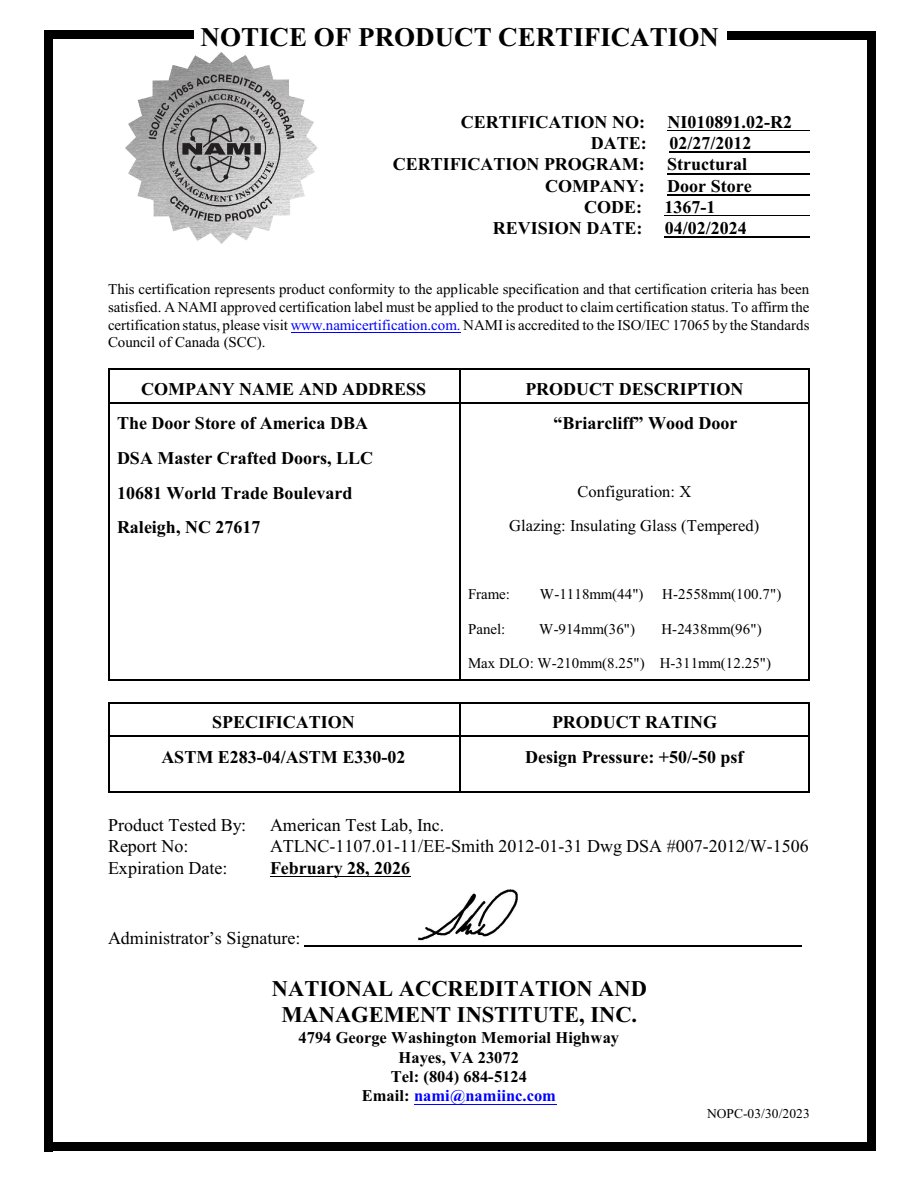
<style>
.page{position:relative;width:918px;height:1188px;background:#fff}
.page>*{position:absolute;margin:0;border:0;box-sizing:border-box;transform-origin:0 0}
.t1{font:700 27px "Times New Roman";color:#000}
.t2{font:700 22.5px/26.2px "Times New Roman";color:#000;text-align:center}
.t3{font:700 18px/34.5px "Times New Roman";color:#000}
.t4{font:18px "Times New Roman";color:#000}
.t5{font:700 16.5px/19.5px "Times New Roman";color:#000;text-align:center}
.t6{font:16.5px "Times New Roman";color:#000}
.t7{font:15px/17.7px "Times New Roman";color:#000;text-align:justify}
.t8{font:13.5px "Times New Roman";letter-spacing:.005em;color:#000}
.s1{color:#00f}
</style>
<div class="page">
<hr style="left:108px;top:369px;width:351px;height:1px;background:#000">
<hr style="left:108px;top:370px;width:1px;height:33px;background:#000">
<hr style="left:108px;top:402px;width:351px;height:1px;background:#000">
<hr style="left:809px;top:369px;width:1px;height:34px;background:#000">
<hr style="left:459px;top:369px;width:351px;height:1px;background:#000">
<hr style="left:459px;top:370px;width:1px;height:33px;background:#000">
<hr style="left:459px;top:402px;width:349px;height:1px;background:#000">
<hr style="left:108px;top:403px;width:1px;height:35px;background:#000">
<hr style="left:809px;top:403px;width:1px;height:35px;background:#000">
<hr style="left:459px;top:403px;width:1px;height:35px;background:#000">
<hr style="left:108px;top:438px;width:1px;height:34px;background:#000">
<hr style="left:809px;top:438px;width:1px;height:34px;background:#000">
<hr style="left:459px;top:438px;width:1px;height:34px;background:#000">
<hr style="left:108px;top:472px;width:1px;height:35px;background:#000">
<hr style="left:809px;top:472px;width:1px;height:35px;background:#000">
<hr style="left:459px;top:472px;width:1px;height:35px;background:#000">
<hr style="left:108px;top:507px;width:1px;height:34px;background:#000">
<hr style="left:809px;top:507px;width:1px;height:34px;background:#000">
<hr style="left:459px;top:507px;width:1px;height:34px;background:#000">
<hr style="left:108px;top:542px;width:1px;height:34px;background:#000">
<hr style="left:809px;top:542px;width:1px;height:34px;background:#000">
<hr style="left:459px;top:542px;width:1px;height:34px;background:#000">
<hr style="left:108px;top:576px;width:1px;height:35px;background:#000">
<hr style="left:809px;top:576px;width:1px;height:35px;background:#000">
<hr style="left:459px;top:576px;width:1px;height:35px;background:#000">
<hr style="left:108px;top:611px;width:1px;height:34px;background:#000">
<hr style="left:809px;top:611px;width:1px;height:34px;background:#000">
<hr style="left:459px;top:611px;width:1px;height:34px;background:#000">
<hr style="left:108px;top:680px;width:351px;height:1px;background:#000">
<hr style="left:108px;top:645px;width:1px;height:35px;background:#000">
<hr style="left:809px;top:645px;width:1px;height:36px;background:#000">
<hr style="left:459px;top:680px;width:351px;height:1px;background:#000">
<hr style="left:459px;top:645px;width:1px;height:35px;background:#000">
<hr style="left:108px;top:702px;width:351px;height:2px;background:#000">
<hr style="left:108px;top:704px;width:1px;height:33px;background:#000">
<hr style="left:108px;top:735px;width:351px;height:2px;background:#000">
<hr style="left:809px;top:702px;width:1px;height:35px;background:#000">
<hr style="left:459px;top:702px;width:351px;height:2px;background:#000">
<hr style="left:459px;top:704px;width:1px;height:33px;background:#000">
<hr style="left:459px;top:735px;width:349px;height:2px;background:#000">
<hr style="left:108px;top:791px;width:351px;height:2px;background:#000">
<hr style="left:108px;top:737px;width:1px;height:54px;background:#000">
<hr style="left:809px;top:737px;width:1px;height:56px;background:#000">
<hr style="left:459px;top:791px;width:351px;height:2px;background:#000">
<hr style="left:459px;top:737px;width:1px;height:54px;background:#000">
<img style="left:125px;top:52px;width:193px;height:192px">
<hr style="left:668px;top:130px;width:142px;height:1px;background:#000">
<hr style="left:669px;top:152px;width:141px;height:1px;background:#000">
<hr style="left:667px;top:173px;width:143px;height:1px;background:#000">
<hr style="left:667px;top:194px;width:143px;height:1px;background:#000">
<hr style="left:665px;top:215px;width:145px;height:1px;background:#000">
<hr style="left:665px;top:237px;width:145px;height:1px;background:#000">
<hr style="left:291px;top:332px;width:170px;height:1px;background:#00f">
<hr style="left:270px;top:876px;width:140px;height:1px;background:#000">
<hr style="left:414px;top:1104px;width:142px;height:1px;background:#00f">
<div style="left:867px;top:32px;width:8px;height:1119px;background:#000"></div>
<div style="left:728px;top:32px;width:147px;height:8px;background:#000"></div>
<div style="left:44px;top:31px;width:9px;height:1120px;background:#000"></div>
<div style="left:44px;top:30px;width:150px;height:9px;background:#000"></div>
<hr style="left:304px;top:945px;width:497px;height:2px;background:#000">
<div style="left:44px;top:1142px;width:831px;height:9px;background:#000"></div>
<img style="left:418px;top:889px;width:100px;height:52px">
<h1 class="t1" style="left:201px;top:28px;width:520px">NOTICE OF PRODUCT CERTIFICATION</h1>
<p class="t3" style="left:461px;top:106px;width:186px">CERTIFICATION NO:</p>
<p class="t3" style="left:668px;top:106px;width:126px">NI010891.02-R2</p>
<p class="t3" style="left:591px;top:128px;width:57px">DATE:</p>
<p class="t3" style="left:669px;top:128px;width:84px">02/27/2012</p>
<p class="t3" style="left:393px;top:149px;width:254px">CERTIFICATION PROGRAM:</p>
<p class="t3" style="left:667px;top:149px;width:81px">Structural</p>
<p class="t3" style="left:545px;top:170px;width:101px">COMPANY:</p>
<p class="t3" style="left:667px;top:170px;width:86px">Door Store</p>
<p class="t3" style="left:584px;top:191px;width:59px">CODE:</p>
<p class="t3" style="left:665px;top:191px;width:52px">1367-1</p>
<p class="t3" style="left:493px;top:213px;width:151px">REVISION DATE:</p>
<p class="t3" style="left:665px;top:213px;width:84px">04/02/2024</p>
<p class="t7" style="left:108px;top:282px;width:703px">This certification represents product conformity to the applicable specification and that certification criteria has been satisfied. A NAMI approved certification label must be applied to the product to claim certification status. To affirm the certification status, please visit <span class="s1">www.namicertification.com.</span> NAMI is accredited to the ISO/IEC 17065 by the Standards Council of Canada (SCC).</p>
<p class="t3" style="left:141px;top:374px;width:287px">COMPANY NAME AND ADDRESS</p>
<p class="t3" style="left:525px;top:374px;width:220px">PRODUCT DESCRIPTION</p>
<p class="t3" style="left:117px;top:408px;width:253px">The Door Store of America DBA</p>
<p class="t3" style="left:554px;top:408px;width:186px">“Briarcliff” Wood Door</p>
<p class="t3" style="left:117px;top:443px;width:258px">DSA Master Crafted Doors, LLC<br>10681 World Trade Boulevard</p>
<p class="t6" style="left:578px;top:485px;width:115px">Configuration: X</p>
<p class="t3" style="left:117px;top:512px;width:145px">Raleigh, NC 27617</p>
<p class="t6" style="left:509px;top:520px;width:252px">Glazing: Insulating Glass (Tempered)</p>
<p class="t7" style="left:468px;top:587px;width:44px">Frame:</p>
<p class="t7" style="left:540px;top:587px;width:105px">W-1118mm(44")</p>
<p class="t7" style="left:662px;top:587px;width:121px">H-2558mm(100.7")</p>
<p class="t7" style="left:468px;top:621px;width:39px">Panel:</p>
<p class="t7" style="left:539px;top:621px;width:98px">W-914mm(36")</p>
<p class="t7" style="left:661px;top:621px;width:102px">H-2438mm(96")</p>
<p class="t7" style="left:468px;top:656px;width:305px">Max DLO: W-210mm(8.25") H-311mm(12.25")</p>
<p class="t3" style="left:212px;top:707px;width:144px">SPECIFICATION</p>
<p class="t3" style="left:552px;top:707px;width:167px">PRODUCT RATING</p>
<p class="t3" style="left:161px;top:742px;width:245px">ASTM E283-04/ASTM E330-02</p>
<p class="t3" style="left:525px;top:742px;width:220px">Design Pressure: +50/-50 psf</p>
<p class="t4" style="left:108px;top:818px;width:140px">Product Tested By:</p>
<p class="t4" style="left:270px;top:818px;width:176px">American Test Lab, Inc.</p>
<p class="t4" style="left:108px;top:839px;width:82px">Report No:</p>
<p class="t4" style="left:270px;top:839px;width:540px">ATLNC-1107.01-11/EE-Smith 2012-01-31 Dwg DSA #007-2012/W-1506</p>
<p class="t4" style="left:108px;top:861px;width:121px">Expiration Date:</p>
<p class="t3" style="left:270px;top:852px;width:142px">February 28, 2026</p>
<p class="t4" style="left:108px;top:932px;width:194px">Administrator’s Signature:</p>
<h2 class="t2" style="left:272px;top:978px;width:376px">NATIONAL ACCREDITATION AND<br>MANAGEMENT INSTITUTE, INC.</h2>
<p class="t5" style="left:299px;top:1030px;width:322px">4794 George Washington Memorial Highway<br>Hayes, VA 23072<br>Tel: (804) 684-5124<br>Email: <span class="s1">nami@namiinc.com</span></p>
<p class="t8" style="left:707px;top:1108px;width:104px">NOPC-03/30/2023</p>
</div>
